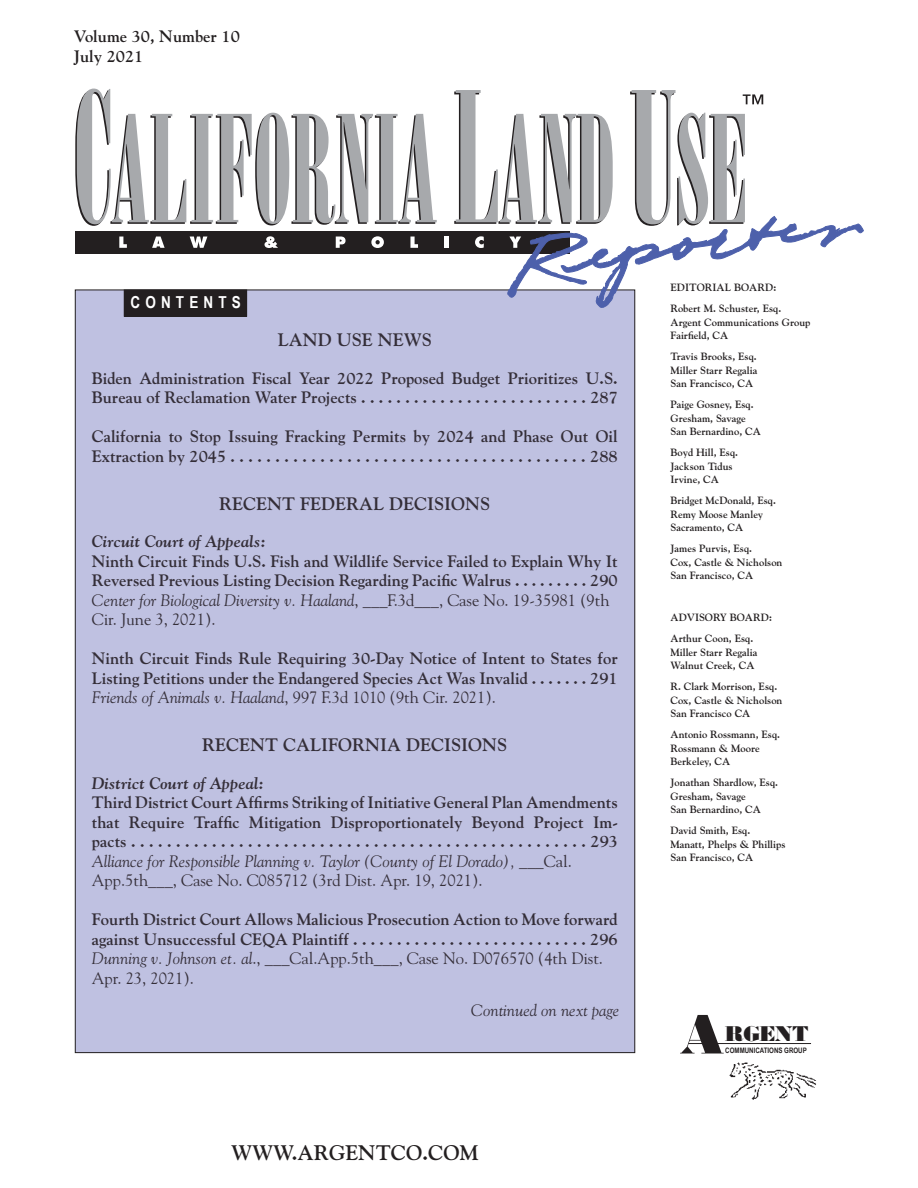
<style>
.page{position:relative;width:918px;height:1188px;background:#fff}
.page>*{position:absolute;margin:0;border:0;box-sizing:border-box;transform-origin:0 0}
.t1{font:800 54px "Bodoni";color:#231f20}
.t2{font:700 21px "Goudy Std";color:#231f20}
.t3{font:800 21px "Bodoni";color:#231f20}
.t4{font:700 18px "Goudy Std";color:#231f20}
.t5{font:700 16.5px/19.5px "Goudy Std";color:#231f20}
.t6{font:italic 700 16.5px "Goudy Std";color:#231f20}
.t7{font:italic 16.5px "Goudy Std";color:#231f20}
.t8{font:700 16.5px "Arial Narrow";letter-spacing:.31em;color:#fff}
.t9{font:700 10.5px/13.5px "Goudy Std";color:#231f20}
.t10{font:700 7.5px "Arial Narrow";color:#231f20}
.s1{font-weight:400;font-style:italic}
.s2{font-weight:400}
</style>
<div class="page">
<hr style="left:688px;top:1043px;width:123px;height:1px;background:#231f20">
<img style="left:729px;top:1062px;width:88px;height:38px">
<div style="left:75px;top:290px;width:560px;height:763px;background:#bfc1e1"></div>
<div style="left:124px;top:290px;width:123px;height:26px;background:#231f20"></div>
<div style="left:124px;top:290px;width:123px;height:27px;border:1px solid #231f20"></div>
<div style="left:75px;top:231px;width:495px;height:23px;background:#231f20"></div>
<svg style="left:75px;top:89px;width:362px;height:137px"></svg>
<svg style="left:119px;top:237px;width:8px;height:11px"></svg>
<svg style="left:152px;top:237px;width:13px;height:11px"></svg>
<svg style="left:190px;top:237px;width:17px;height:11px"></svg>
<svg style="left:265px;top:236px;width:13px;height:12px"></svg>
<svg style="left:336px;top:237px;width:10px;height:11px"></svg>
<svg style="left:371px;top:236px;width:13px;height:12px"></svg>
<svg style="left:410px;top:237px;width:8px;height:11px"></svg>
<hr style="left:444px;top:237px;width:4px;height:11px;background:#fff">
<svg style="left:454px;top:90px;width:410px;height:218px"></svg>
<p class="t5" style="left:74px;top:27px;width:168px">Volume 30, Number 10<br>July 2021</p>
<p class="t8" style="left:131px;top:290px;width:112px">CONTENTS</p>
<p class="t4" style="left:278px;top:329px;width:156px">LAND USE NEWS</p>
<p class="t5" style="left:92px;top:368px;width:528px">Biden Administration Fiscal Year 2022 Proposed Budget Prioritizes U.S.<br>Bureau of Reclamation Water Projects . . . . . . . . . . . . . . . . . . . . . . . . . . 287</p>
<p class="t5" style="left:92px;top:427px;width:528px">California to Stop Issuing Fracking Permits by 2024 and Phase Out Oil<br>Extraction by 2045 . . . . . . . . . . . . . . . . . . . . . . . . . . . . . . . . . . . . . . . . 288</p>
<p class="t4" style="left:219px;top:493px;width:273px">RECENT FEDERAL DECISIONS</p>
<p class="t6" style="left:92px;top:531px;width:176px">Circuit Court of Appeals:</p>
<p class="t5" style="left:92px;top:551px;width:527px">Ninth Circuit Finds U.S. Fish and Wildlife Service Failed to Explain Why It Reversed Previous Listing Decision Regarding Pacific Walrus . . . . . . . . . 290<br><span class="s1">Center for Biological Diversity v. Haaland</span><span class="s2">, ___F.3d___, Case No. 19-35981 (9th Cir. June 3, 2021).</span></p>
<p class="t5" style="left:92px;top:649px;width:527px;text-align:justify">Ninth Circuit Finds Rule Requiring 30-Day Notice of Intent to States for Listing Petitions under the Endangered Species Act Was Invalid . . . . . . . 291<br><span class="s1">Friends of Animals v. Haaland</span><span class="s2">, 997 F.3d 1010 (9th Cir. 2021).</span></p>
<p class="t4" style="left:202px;top:734px;width:307px">RECENT CALIFORNIA DECISIONS</p>
<p class="t6" style="left:92px;top:773px;width:174px">District Court of Appeal:</p>
<p class="t5" style="left:92px;top:793px;width:528px">Third District Court Affirms Striking of Initiative General Plan Amendments that Require Traffic Mitigation Disproportionately Beyond Project Im&shy;pacts . . . . . . . . . . . . . . . . . . . . . . . . . . . . . . . . . . . . . . . . . . . . . . . . . . . 293<br><span class="s1">Alliance for Responsible Planning v. Taylor (County of El Dorado),</span> <span class="s2">___Cal.<br>App.5th___, Case No. C085712 (3rd Dist. Apr. 19, 2021).</span></p>
<p class="t5" style="left:92px;top:910px;width:528px">Fourth District Court Allows Malicious Prosecution Action to Move forward against Unsuccessful CEQA Plaintiff . . . . . . . . . . . . . . . . . . . . . . . . . . . 296<br><span class="s1">Dunning v. Johnson et. al</span><span class="s2">., ___Cal.App.5th___, Case No. D076570 (4th Dist.<br>Apr. 23, 2021).</span></p>
<p class="t7" style="left:471px;top:1000px;width:150px">Continued on next page</p>
<p class="t2" style="left:231px;top:1140px;width:249px">WWW.ARGENTCO.COM</p>
<p class="t9" style="left:670px;top:277px;width:112px;line-height:21px">EDITORIAL BOARD:<br>Robert M. Schuster, Esq.</p>
<p class="t9" style="left:670px;top:315px;width:142px">Argent Communications Group<br>Fairfield, CA</p>
<p class="t9" style="left:670px;top:350px;width:88px;text-align:justify">Travis Brooks, Esq.<br>Miller Starr Regalia San Francisco, CA</p>
<p class="t9" style="left:670px;top:398px;width:92px">Paige Gosney, Esq.<br>Gresham, Savage<br>San Bernardino, CA</p>
<p class="t9" style="left:670px;top:446px;width:69px">Boyd Hill, Esq.<br>Jackson Tidus<br>Irvine, CA</p>
<p class="t9" style="left:670px;top:494px;width:107px">Bridget McDonald, Esq.<br>Remy Moose Manley<br>Sacramento, CA</p>
<p class="t9" style="left:670px;top:542px;width:114px">James Purvis, Esq.<br>Cox, Castle &amp; Nicholson<br>San Francisco, CA</p>
<p class="t9" style="left:670px;top:607px;width:103px;line-height:21px">ADVISORY BOARD:<br>Arthur Coon, Esq.</p>
<p class="t9" style="left:670px;top:645px;width:88px">Miller Starr Regalia<br>Walnut Creek, CA</p>
<p class="t9" style="left:670px;top:680px;width:114px">R. Clark Morrison, Esq.<br>Cox, Castle &amp; Nicholson<br>San Francisco CA</p>
<p class="t9" style="left:670px;top:728px;width:111px">Antonio Rossmann, Esq.<br>Rossmann &amp; Moore<br>Berkeley, CA</p>
<p class="t9" style="left:670px;top:776px;width:109px">Jonathan Shardlow, Esq.<br>Gresham, Savage<br>San Bernardino, CA</p>
<p class="t9" style="left:670px;top:824px;width:116px">David Smith, Esq.<br>Manatt, Phelps &amp; Phillips<br>San Francisco, CA</p>
<h1 class="t1" style="left:679px;top:999px;width:46px">A</h1>
<p class="t3" style="left:725px;top:1020px;width:85px">RGENT</p>
<p class="t10" style="left:725px;top:1045px;width:83px">COMMUNICATIONS GROUP</p>
</div>
